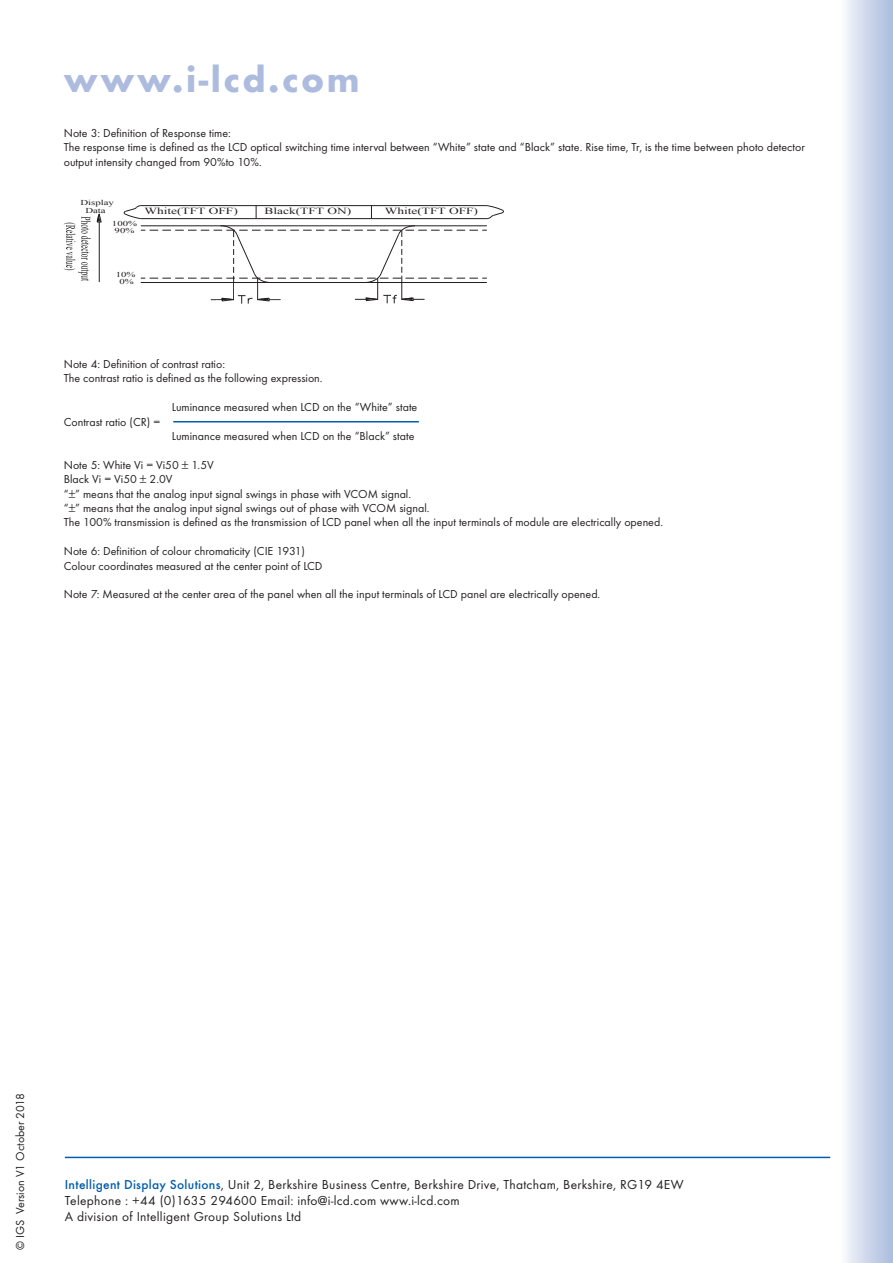
<style>
.page{position:relative;width:893px;height:1263px;background:#fff}
.page>*{position:absolute;margin:0;border:0;box-sizing:border-box;transform-origin:0 0}
.t1{font:700 37.5px "Futura T";letter-spacing:.07em;color:#adbcde}
.t2{font:13.5px/16.2px "Futura T";letter-spacing:.02em;color:#231f20}
.footnotes{font:12px/14.4px "Futura T";color:#231f20}
.t3{font:9.3px "Times New Roman";color:#231f20;scale:1.43 1}
.t4{font:7.5px/7.6px "Times New Roman";color:#231f20;text-align:center;scale:1.43 1}
.s1{font-weight:500;color:#015dab}
</style>
<div class="page">
<hr style="left:65px;top:1157px;width:765px;height:1px;background:#015dab">
<hr style="left:141px;top:218px;width:346px;height:1px;background:#231f20">
<hr style="left:141px;top:205px;width:346px;height:1px;background:#231f20">
<svg style="left:371px;top:206px;width:1px;height:12px"></svg>
<svg style="left:256px;top:206px;width:1px;height:13px"></svg>
<svg style="left:124px;top:205px;width:17px;height:14px"></svg>
<svg style="left:487px;top:205px;width:17px;height:14px"></svg>
<svg style="left:64px;top:216px;width:27px;height:65px"></svg>
<svg style="left:97px;top:213px;width:4px;height:9px"></svg>
<hr style="left:99px;top:222px;width:1px;height:60px;background:#231f20">
<svg style="left:141px;top:226px;width:346px;height:78px"></svg>
<hr style="left:173px;top:421px;width:246px;height:1px;background:#015dab">
<div style="left:840px;top:0;width:53px;height:1263px;background:linear-gradient(to right,#fbfafd,#a8badd)"></div>
<h1 class="t1" style="left:64px;top:57px;width:298px">www.i-lcd.com</h1>
<p class="footnotes" style="left:64px;top:125px;width:169px">Note 3: Definition of Response time:</p>
<p class="footnotes" style="left:64px;top:140px;width:743px">The response time is defined as the LCD optical switching time interval between “White” state and “Black” state. Rise time, Tr, is the time between photo detector output intensity changed from 90%to 10%.</p>
<p class="t3" style="left:144px;top:205px;width:67px">White(TFT OFF)</p>
<p class="t3" style="left:265px;top:205px;width:62px">Black(TFT ON)</p>
<p class="t3" style="left:385px;top:205px;width:67px">White(TFT OFF)</p>
<p class="t4" style="left:112px;top:219px;width:19px">100%<br>90%</p>
<p class="t4" style="left:116px;top:270px;width:15px">10%<br>0%</p>
<p class="t4" style="left:81px;top:199px;width:25px">Display<br>Data</p>
<p class="footnotes" style="left:64px;top:357px;width:163px">Note 4: Definition of contrast ratio:</p>
<p class="footnotes" style="left:64px;top:371px;width:260px">The contrast ratio is defined as the following expression.</p>
<p class="footnotes" style="left:172px;top:400px;width:247px">Luminance measured when LCD on the “White” state</p>
<p class="footnotes" style="left:64px;top:414px;width:98px">Contrast ratio (CR) =</p>
<p class="footnotes" style="left:172px;top:429px;width:244px">Luminance measured when LCD on the “Black” state</p>
<p class="footnotes" style="left:64px;top:457px;width:152px">Note 5: White Vi = Vi50 ± 1.5V</p>
<p class="footnotes" style="left:64px;top:472px;width:110px">Black Vi = Vi50 ± 2.0V</p>
<p class="footnotes" style="left:64px;top:486px;width:349px">“±” means that the analog input signal swings in phase with VCOM signal.</p>
<p class="footnotes" style="left:64px;top:501px;width:367px">“±” means that the analog input signal swings out of phase with VCOM signal.</p>
<p class="footnotes" style="left:64px;top:515px;width:601px">The 100% transmission is defined as the transmission of LCD panel when all the input terminals of module are electrically opened.</p>
<p class="footnotes" style="left:64px;top:544px;width:243px">Note 6: Definition of colour chromaticity (CIE 1931)</p>
<p class="footnotes" style="left:64px;top:558px;width:260px">Colour coordinates measured at the center point of LCD</p>
<p class="footnotes" style="left:64px;top:587px;width:538px">Note 7: Measured at the center area of the panel when all the input terminals of LCD panel are electrically opened.</p>
<p class="footnotes" style="left:13px;top:1250px;width:159px;rotate:-90deg">© IGS Version V1 October 2018</p>
<p class="t2" style="left:65px;top:1176px;width:620px"><span class="s1">Intelligent Display Solutions</span>, Unit 2, Berkshire Business Centre, Berkshire Drive, Thatcham, Berkshire, RG19 4EW<br>Telephone : +44 (0)1635 294600 Email: info@i-lcd.com www.i-lcd.com<br>A division of Intelligent Group Solutions Ltd</p>
</div>
